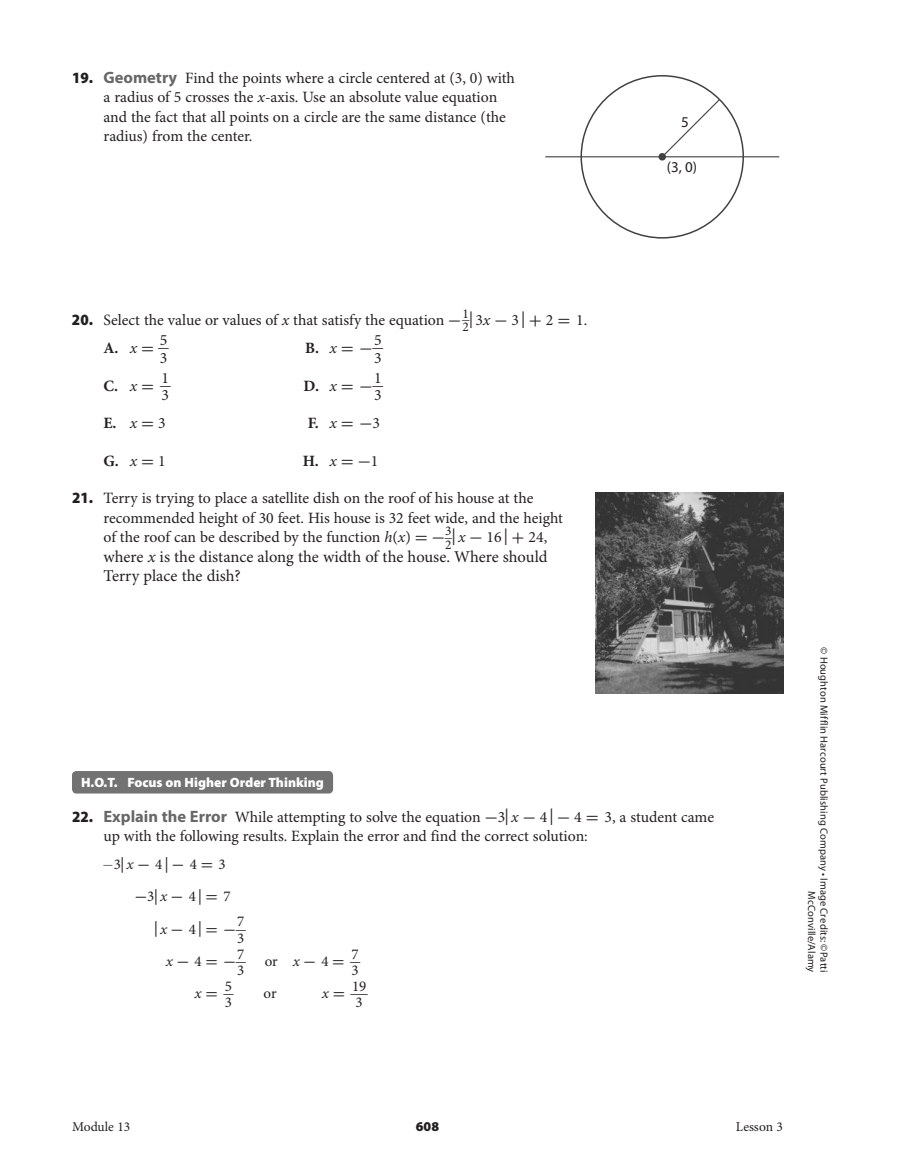
<style>
.page{position:relative;width:918px;height:1175px;background:#fff}
.page>*{position:absolute;margin:0;border:0;box-sizing:border-box;transform-origin:0 0}
.t1{font:16.5px/19.5px "Minion Pro";letter-spacing:-.005em;color:#231f20}
.t2{font:15.75px/19.5px "Minion Pro";color:#231f20}
.t3{font:700 15.75px "Minion Pro";color:#231f20}
.t4{font:700 15px/32.2px "Uni Math Plus";color:#231f20}
.t5{font:15px "Minion Pro";color:#231f20}
.t6{font:15px/16.5px "Minion Pro";color:#231f20;scale:2.32 1}
.t7{font:15px "Myriad Pro";color:#231f20}
.t8{font:15px/15.5px "Minion Pro";color:#231f20;text-align:right;scale:1.36 1}
.t9{font:900 13.5px "Myriad Pro";color:#fff}
.t10{font:13.5px "Minion Pro";color:#231f20}
.t11{font:900 13.5px "Myriad Pro";color:#231f20}
.t12{font:13.35px "Minion Pro";color:#231f20}
.t13{font:10.5px/12.6px "Myriad Pro";letter-spacing:.01em;color:#231f20;text-align:right}
.s1{font-family:"Myriad Pro";font-weight:900;font-stretch:semi-condensed}
.s2{font-family:"Myriad Pro";font-weight:700;font-size:16.5px;color:#676767}
.s3{font-style:italic}
.s4{font-family:"Uni Math Plus";font-weight:700}
.s5{font-family:"Uni Math Plus";font-size:16.35px}
.s6{font-weight:400;font-style:italic}
.s7{font-family:"Uni Math Plus"}
.s8{font-weight:400}
.s9{font-family:"Uni Math Plus";font-size:16.2px}
.s10{font-family:"Uni Math Plus";font-size:15.3px}
.s11{font-family:"Minion Pro";font-weight:400}
.s12{font-weight:400;font-size:15.3px}
.s13{font-family:"Minion Pro";font-weight:400;font-style:italic}
</style>
<div class="page">
<div style="left:72px;top:771px;width:261px;height:22px;background:#727272;border-radius:4px"></div>
<hr style="left:545px;top:156px;width:234px;height:1px;background:#414141">
<svg style="left:664px;top:98px;width:57px;height:60px"></svg>
<div style="left:658px;top:153px;width:8px;height:7px;background:#414141;border-radius:50%"></div>
<img style="left:595px;top:492px;width:188px;height:201px">
<p class="t2" style="left:103px;top:69px;width:413px;text-indent:-31px"><span class="s1">19.</span> <span class="s2">Geometry</span> Find the points where a circle centered at (3, 0) with a radius of 5 crosses the <span class="s3">x</span>-axis. Use an absolute value equation and the fact that all points on a circle are the same distance (the radius) from the center.</p>
<p class="t7" style="left:681px;top:112px;width:9px">5</p>
<p class="t7" style="left:667px;top:157px;width:32px">(3, 0)</p>
<p class="t2" style="left:72px;top:310px;width:517px"><span class="s1">20.</span> Select the value or values of <span class="s3">x</span> that satisfy the equation <span class="s4">−</span> <sup>_1</sup><span class="s5">⎜</span>3<span class="s3">x</span> <span class="s4">−</span> 3<span class="s5">⎟</span> <span class="s4">+</span> 2 <span class="s4">=</span> 1.</p>
<p class="t12" style="left:462px;top:319px;width:8px">2</p>
<p class="t3" style="left:104px;top:338px;width:67px">A. <span class="s6">x</span><span class="s7">=</span><sup>_5</sup></p>
<p class="t2" style="left:160px;top:348px;width:9px">3</p>
<p class="t3" style="left:103px;top:376px;width:69px">C. <span class="s6">x</span> <span class="s7">=</span> <sup>_1</sup></p>
<p class="t2" style="left:162px;top:386px;width:9px">3</p>
<p class="t3" style="left:305px;top:338px;width:80px">B. <span class="s6">x</span> <span class="s7">= -</span><sup>_5</sup></p>
<p class="t2" style="left:374px;top:348px;width:9px">3</p>
<p class="t3" style="left:304px;top:376px;width:81px">D. <span class="s6">x</span> <span class="s7">= -</span><sup>_1</sup></p>
<p class="t2" style="left:374px;top:386px;width:9px">3</p>
<p class="t3" style="left:103px;top:413px;width:64px">E. <span class="s6">x</span><span class="s7">=</span><span class="s8">3</span></p>
<p class="t3" style="left:308px;top:413px;width:74px">F. <span class="s6">x</span> <span class="s7">= -</span><span class="s8">3</span></p>
<p class="t3" style="left:103px;top:451px;width:64px">G. <span class="s6">x</span><span class="s7">=</span><span class="s8">1</span></p>
<p class="t3" style="left:303px;top:451px;width:77px">H. <span class="s6">x</span><span class="s7">=-</span><span class="s8">1</span></p>
<p class="t2" style="left:104px;top:489px;width:461px;text-indent:-31px"><span class="s1">21.</span> Terry is trying to place a satellite dish on the roof of his house at the recommended height of 30 feet. His house is 32 feet wide, and the height of the roof can be described by the function <span class="s3">h</span>(<span class="s3">x</span>) <span class="s4">= −</span><sup>_3</sup><span class="s5">⎜</span><span class="s3">x</span> <span class="s4">−</span> 16<span class="s5">⎟</span> <span class="s4">+</span> 24,</p>
<p class="t12" style="left:445px;top:537px;width:8px">2</p>
<p class="t1" style="left:104px;top:547px;width:446px">where <span class="s3">x</span> is the distance along the width of the house. Where should<br>Terry place the dish?</p>
<p class="t9" style="left:81px;top:774px;width:245px">H.O.T. Focus on Higher Order Thinking</p>
<p class="t2" style="left:104px;top:807px;width:612px;text-indent:-32px"><span class="s1">22.</span> <span class="s2">Explain the Error</span> While attempting to solve the equation <span class="s4">−</span>3<span class="s9">⎜</span><span class="s3">x</span> <span class="s4">−</span> 4<span class="s9">⎟</span> <span class="s4">-</span> 4 <span class="s4">=</span> 3, a student came up with the following results. Explain the error and find the correct solution:</p>
<p class="t5" style="left:102px;top:855px;width:125px"><span class="s7">-</span>3<span class="s10">⎜</span><span class="s3">x</span><span class="s4">-</span> 4<span class="s10">⎟</span><span class="s4">-</span> 4 <span class="s4">=</span> 3</p>
<p class="t4" style="left:154px;top:880px;width:93px;text-indent:-20px">-<span class="s11">3</span><span class="s12">⎜</span><span class="s13">x</span> - <span class="s11">4</span><span class="s12">⎟</span> = <span class="s11">7 </span><span class="s12">⎜</span><span class="s13">x</span> - <span class="s11">4</span><span class="s12">⎟</span> = -<sup>_7</sup></p>
<p class="t5" style="left:237px;top:929px;width:9px">3</p>
<p class="t4" style="left:166px;top:944px;width:82px"><span class="s13">x</span>- <span class="s11">4</span> = -<sup>_7</sup></p>
<p class="t5" style="left:237px;top:961px;width:9px">3</p>
<p class="t5" style="left:265px;top:952px;width:97px">or <span class="s3">x</span><span class="s4">-</span>4 <span class="s4">=</span>_7</p>
<p class="t5" style="left:352px;top:961px;width:9px">3</p>
<p class="t8" style="left:195px;top:980px;width:30px"><span class="s3">x</span><span class="s4">=</span> _5<br>3</p>
<p class="t5" style="left:264px;top:984px;width:15px">or</p>
<p class="t6" style="left:356px;top:978px;width:7px;text-indent:-34px"><span class="s3">x</span> <span class="s4">=</span> _19<br>3</p>
<p class="t13" style="left:830px;top:647px;width:327px;rotate:90deg">© Houghton Mifflin Harcourt Publishing Company • Image Credits: ©Patti<br>McConville/Alamy</p>
<p class="t10" style="left:72px;top:1118px;width:60px">Module 13</p>
<p class="t11" style="left:416px;top:1118px;width:25px">608</p>
<p class="t10" style="left:736px;top:1118px;width:49px">Lesson 3</p>
</div>
